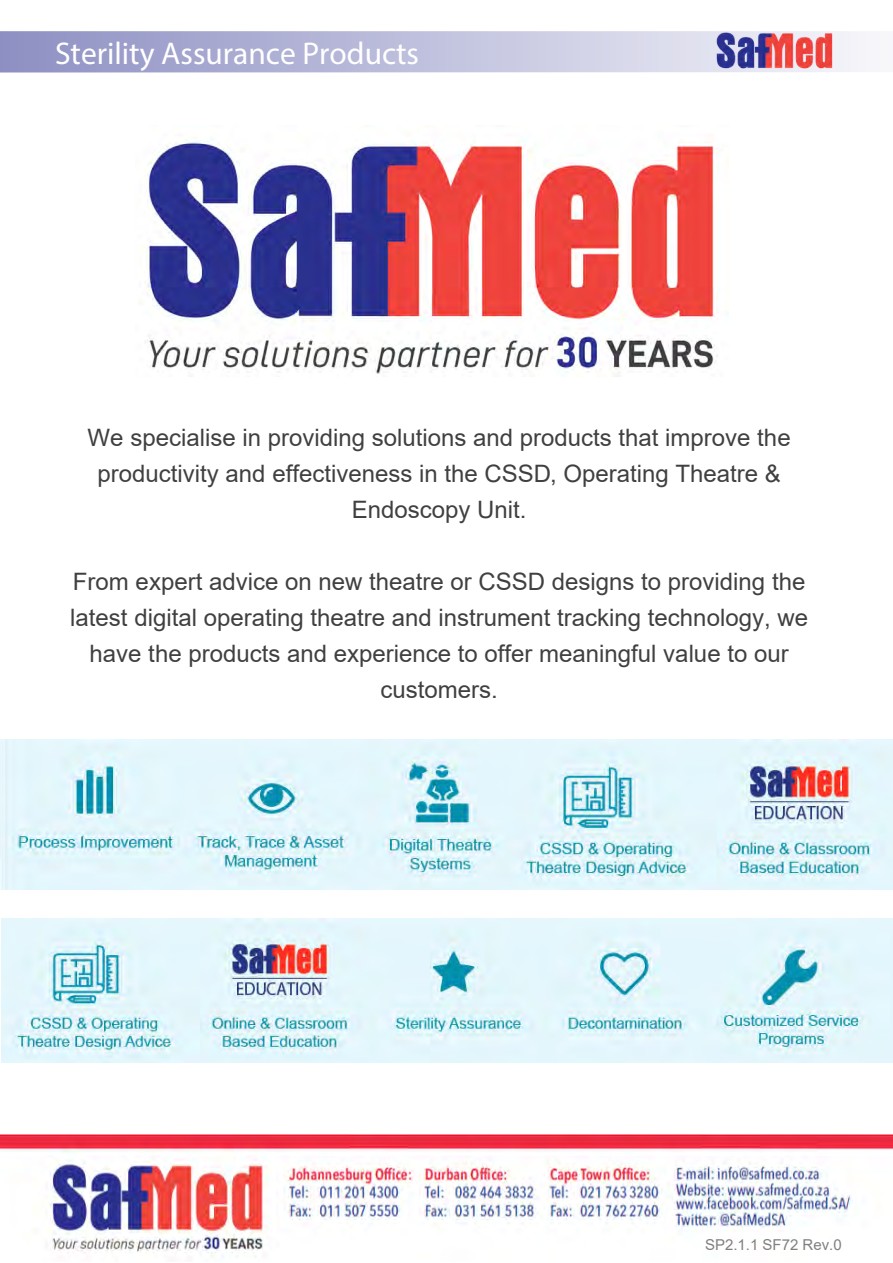
<style>
.page{position:relative;width:893px;height:1263px;background:#fff}
.page>*{position:absolute;margin:0;border:0;box-sizing:border-box;transform-origin:0 0}
.t1{font:31.5px "Myriad Hebrew";color:#fff}
.t2{font:24px/36px "Arial";color:#404040;text-align:center}
.t3{font:15px "Arial";color:#808080}
</style>
<div class="page">
<img style="left:142px;top:139px;width:587px;height:237px">
<img style="left:0;top:740px;width:892px;height:150px">
<img style="left:1px;top:919px;width:891px;height:144px">
<svg style="left:0;top:31px;width:865px;height:42px;background:#bbbddb"></svg>
<img style="left:0;top:1135px;width:893px;height:123px">
<img style="left:715px;top:31px;width:119px;height:40px">
<h1 class="t1" style="left:55px;top:36px;width:366px">Sterility Assurance Products</h1>
<p class="t2" style="left:88px;top:419px;width:704px">We specialise in providing solutions and products that improve the productivity and effectiveness in the CSSD, Operating Theatre &amp;<br>Endoscopy Unit.</p>
<p class="t2" style="left:70px;top:563px;width:739px">From expert advice on new theatre or CSSD designs to providing the latest digital operating theatre and instrument tracking technology, we have the products and experience to offer meaningful value to our customers.</p>
<p class="t3" style="left:705px;top:1234px;width:138px">SP2.1.1 SF72 Rev.0</p>
</div>
